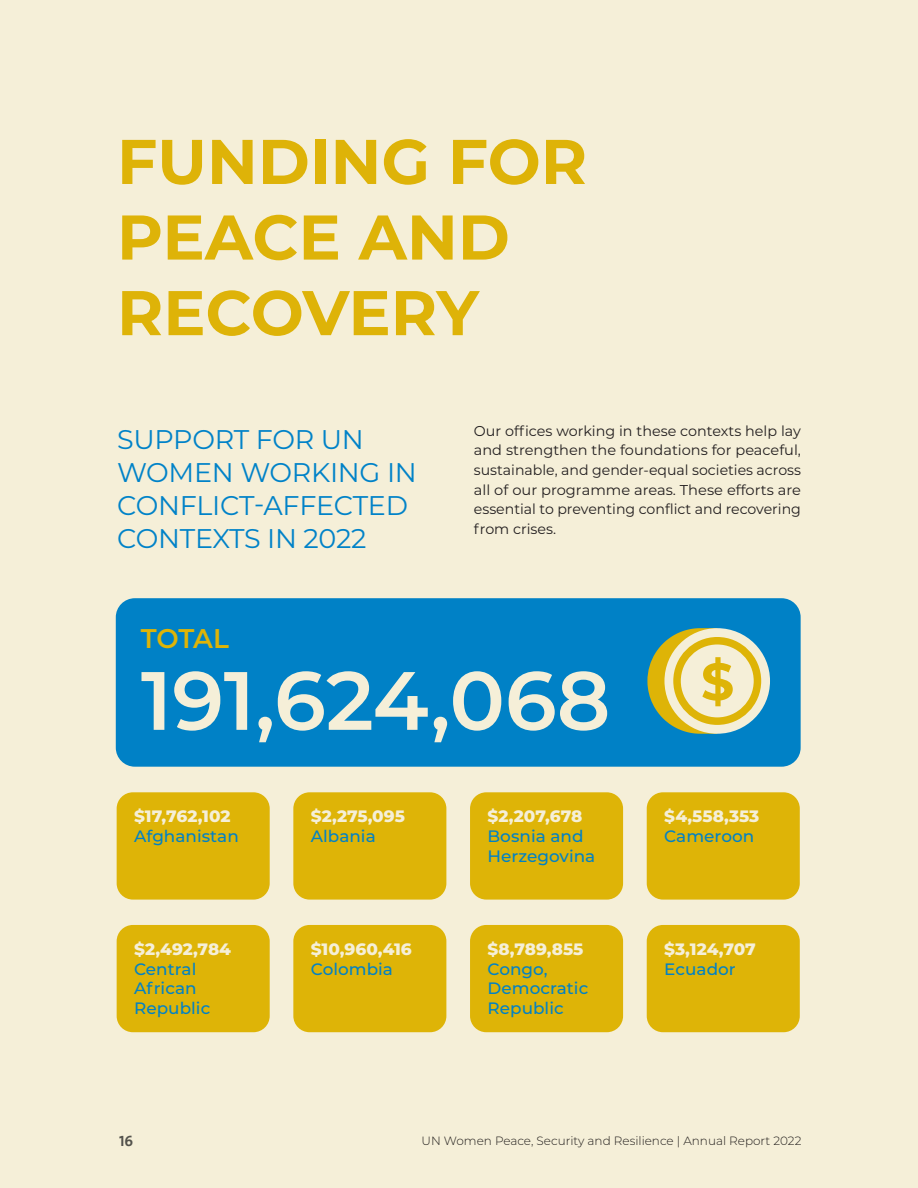
<style>
.page{position:relative;width:918px;height:1188px;background:#f5efd8}
.page>*{position:absolute;margin:0;border:0;box-sizing:border-box;transform-origin:0 0}
.t1{font:600 82.5px "Montserrat";color:#f5efd8}
.t2{font:700 63px/75.6px "Montserrat";color:#deb308}
.t3{font:700 52.2px "Montserrat";color:#deb407}
.t4{font:27px/33px "Montserrat";letter-spacing:-.01em;color:#0082c8}
.t5{font:600 27px "Montserrat";letter-spacing:-.015em;color:#deb407}
.t6{font:500 16.5px/19.8px "Montserrat";color:#0081c6}
.t7{font:800 16.5px "Montserrat";color:#f5efd8}
.t8{font:15px "The Sans Bold Caps";color:#57585a}
.t9{font:14.25px/19.6px "Montserrat";color:#231f20;text-align:justify}
.t10{font:300 12px "Montserrat";color:#231f20}
</style>
<div class="page">
<div style="left:116px;top:598px;width:685px;height:169px;background:#0081c6;border-radius:19px"></div>
<div style="left:117px;top:792px;width:153px;height:108px;background:#deb407;border-radius:16px"></div>
<div style="left:293px;top:792px;width:153px;height:108px;background:#deb407;border-radius:16px"></div>
<div style="left:470px;top:792px;width:153px;height:108px;background:#deb407;border-radius:16px"></div>
<div style="left:647px;top:792px;width:153px;height:108px;background:#deb407;border-radius:16px"></div>
<div style="left:117px;top:925px;width:153px;height:107px;background:#deb407;border-radius:16px"></div>
<div style="left:293px;top:925px;width:153px;height:107px;background:#deb407;border-radius:16px"></div>
<div style="left:470px;top:925px;width:153px;height:107px;background:#deb407;border-radius:16px"></div>
<div style="left:647px;top:925px;width:153px;height:107px;background:#deb407;border-radius:16px"></div>
<svg style="left:647px;top:628px;width:63px;height:106px"></svg>
<div style="left:664px;top:628px;width:106px;height:106px;background:#f5efd8;border-radius:50%"></div>
<div style="left:673px;top:637px;width:88px;height:88px;border:8px solid #deb407;border-radius:50%"></div>
<h2 class="t2" style="left:117px;top:121px;width:472px">FUNDING FOR<br>PEACE AND<br>RECOVERY</h2>
<h3 class="t4" style="left:117px;top:422px;width:301px">SUPPORT FOR UN<br>WOMEN WORKING IN<br>CONFLICT-AFFECTED<br>CONTEXTS IN 2022</h3>
<p class="t9" style="left:474px;top:420px;width:329px">Our offices working in these contexts help lay and strengthen the foundations for peaceful, sustainable, and gender-equal societies across all of our programme areas. These efforts are essential to preventing conflict and recovering from crises.</p>
<h3 class="t5" style="left:141px;top:619px;width:90px">TOTAL</h3>
<h1 class="t1" style="left:141px;top:642px;width:471px">191,624,068</h1>
<h3 class="t3" style="left:701px;top:644px;width:35px">$</h3>
<p class="t7" style="left:134px;top:804px;width:98px">$17,762,102</p>
<p class="t7" style="left:311px;top:804px;width:96px">$2,275,095</p>
<p class="t7" style="left:488px;top:804px;width:96px">$2,207,678</p>
<p class="t7" style="left:664px;top:804px;width:97px">$4,558,353</p>
<p class="t6" style="left:134px;top:826px;width:106px">Afghanistan</p>
<p class="t6" style="left:311px;top:826px;width:66px">Albania</p>
<p class="t6" style="left:488px;top:826px;width:109px">Bosnia and<br>Herzegovina</p>
<p class="t6" style="left:664px;top:826px;width:92px">Cameroon</p>
<p class="t7" style="left:134px;top:937px;width:98px">$2,492,784</p>
<p class="t7" style="left:311px;top:937px;width:103px">$10,960,416</p>
<p class="t7" style="left:488px;top:937px;width:97px">$8,789,855</p>
<p class="t7" style="left:664px;top:937px;width:93px">$3,124,707</p>
<p class="t6" style="left:134px;top:958px;width:78px">Central<br>African<br>Republic</p>
<p class="t6" style="left:311px;top:958px;width:84px">Colombia</p>
<p class="t6" style="left:488px;top:958px;width:102px">Congo,<br>Democratic<br>Republic</p>
<p class="t6" style="left:664px;top:958px;width:73px">Ecuador</p>
<p class="t8" style="left:119px;top:1129px;width:16px">16</p>
<p class="t10" style="left:422px;top:1133px;width:381px">UN Women Peace, Security and Resilience | Annual Report 2022</p>
</div>
